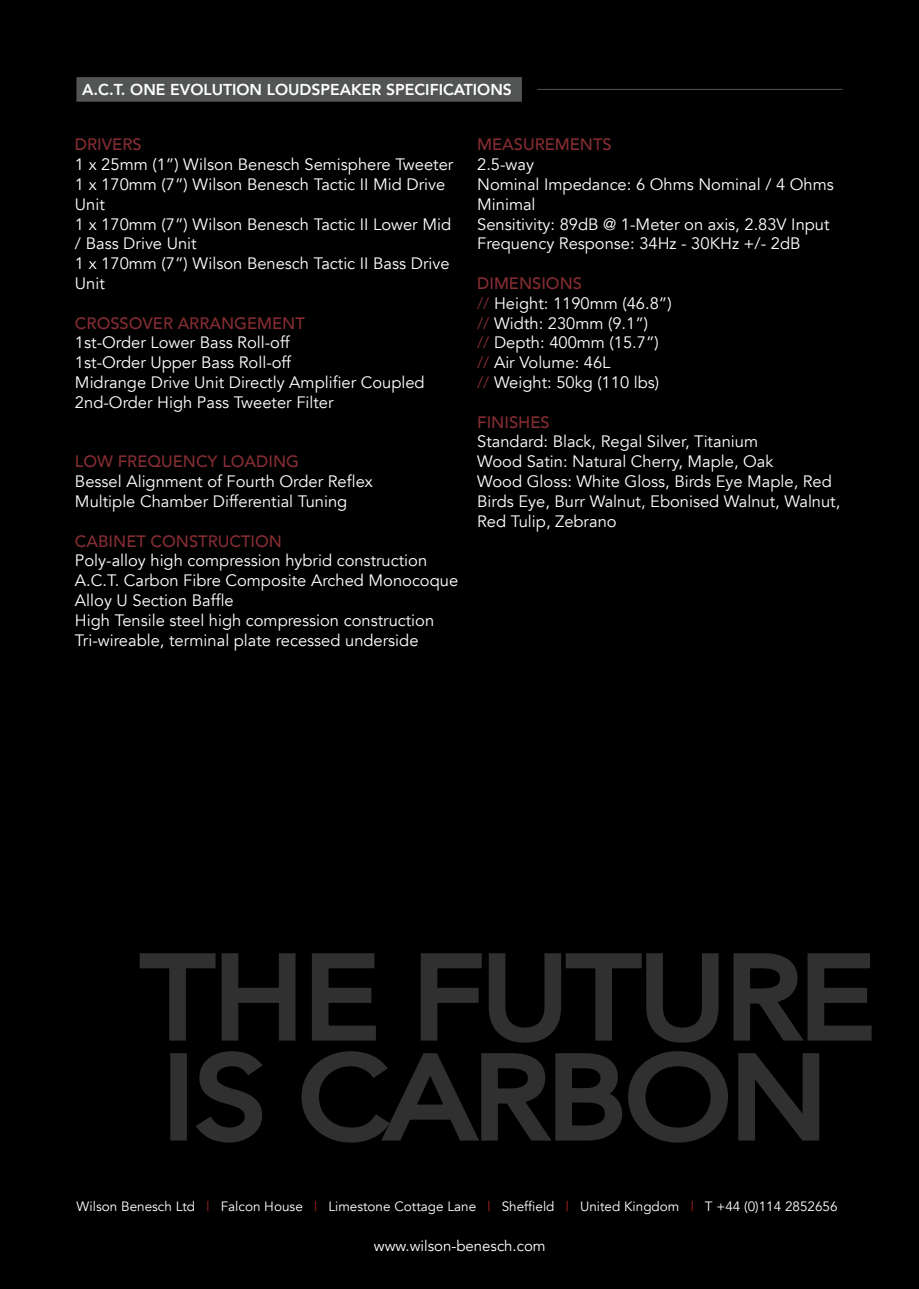
<style>
.page{position:relative;width:919px;height:1289px;background:#fff}
.page>*{position:absolute;margin:0;border:0;box-sizing:border-box;transform-origin:0 0}
.t1{font:16.5px/19.8px "Avenir";color:#fff}
.t2{font:500 16.5px "Avenir";color:#852d32}
.t3{font:800 15.75px "Avenir";color:#fff}
.t4{font:15px "Avenir";color:#fff}
.t5{font:13.5px "Avenir";color:#fff}
.s1{font-weight:500;color:#852d32}
.s2{color:#852d32}
.s3{color:#af2724}
</style>
<div class="page">
<div style="left:0;top:0;width:918px;height:1288px;background:#000"></div>
<div style="left:76px;top:77px;width:446px;height:25px;background:#535555;border:2px solid #535555"></div>
<hr style="left:537px;top:89px;width:305px;height:1px;background:#535555">
<svg style="left:139px;top:953px;width:733px;height:190px"></svg>
<p class="t3" style="left:82px;top:77px;width:431px">A.C.T. ONE EVOLUTION LOUDSPEAKER SPECIFICATIONS</p>
<p class="t2" style="left:75px;top:130px;width:68px">DRIVERS</p>
<p class="t1" style="left:75px;top:155px;width:380px">1 x 25mm (1”) Wilson Benesch Semisphere Tweeter<br>1 x 170mm (7”) Wilson Benesch Tactic II Mid Drive<br>Unit<br>1 x 170mm (7”) Wilson Benesch Tactic II Lower Mid / Bass Drive Unit<br>1 x 170mm (7”) Wilson Benesch Tactic II Bass Drive<br>Unit</p>
<p class="t2" style="left:75px;top:308px;width:231px">CROSSOVER ARRANGEMENT</p>
<p class="t1" style="left:75px;top:333px;width:351px">1st-Order Lower Bass Roll-off<br>1st-Order Upper Bass Roll-off<br>Midrange Drive Unit Directly Amplifier Coupled 2nd-Order High Pass Tweeter Filter</p>
<p class="t2" style="left:75px;top:447px;width:225px">LOW FREQUENCY LOADING</p>
<p class="t1" style="left:75px;top:472px;width:299px">Bessel Alignment of Fourth Order Reflex<br>Multiple Chamber Differential Tuning</p>
<p class="t2" style="left:75px;top:526px;width:208px">CABINET CONSTRUCTION</p>
<p class="t1" style="left:75px;top:551px;width:384px">Poly-alloy high compression hybrid construction A.C.T. Carbon Fibre Composite Arched Monocoque Alloy U Section Baffle<br>High Tensile steel high compression construction Tri-wireable, terminal plate recessed underside</p>
<p class="t2" style="left:477px;top:130px;width:136px">MEASUREMENTS</p>
<p class="t1" style="left:477px;top:155px;width:358px">2.5-way<br>Nominal Impedance: 6 Ohms Nominal / 4 Ohms<br>Minimal<br>Sensitivity: 89dB @ 1-Meter on axis, 2.83V Input<br>Frequency Response: 34Hz - 30KHz +/- 2dB</p>
<p class="t1" style="left:477px;top:274px;width:196px"><span class="s1">DIMENSIONS<br></span><span class="s2">//</span> Height: 1190mm (46.8”) <span class="s2">//</span> Width: 230mm (9.1”)<br><span class="s2">//</span> Depth: 400mm (15.7”) <span class="s2">//</span> Air Volume: 46L<br><span class="s2">//</span> Weight: 50kg (110 lbs)</p>
<p class="t2" style="left:477px;top:407px;width:74px">FINISHES</p>
<p class="t1" style="left:477px;top:432px;width:364px">Standard: Black, Regal Silver, Titanium<br>Wood Satin: Natural Cherry, Maple, Oak<br>Wood Gloss: White Gloss, Birds Eye Maple, Red Birds Eye, Burr Walnut, Ebonised Walnut, Walnut, Red Tulip, Zebrano</p>
<p class="t5" style="left:77px;top:1198px;width:762px">Wilson Benesch Ltd <span class="s3">|</span> Falcon House <span class="s3">|</span> Limestone Cottage Lane <span class="s3">|</span> Sheffield <span class="s3">|</span> United Kingdom <span class="s3">|</span> T +44 (0)114 2852656</p>
<p class="t4" style="left:374px;top:1236px;width:173px">www.wilson-benesch.com</p>
</div>
